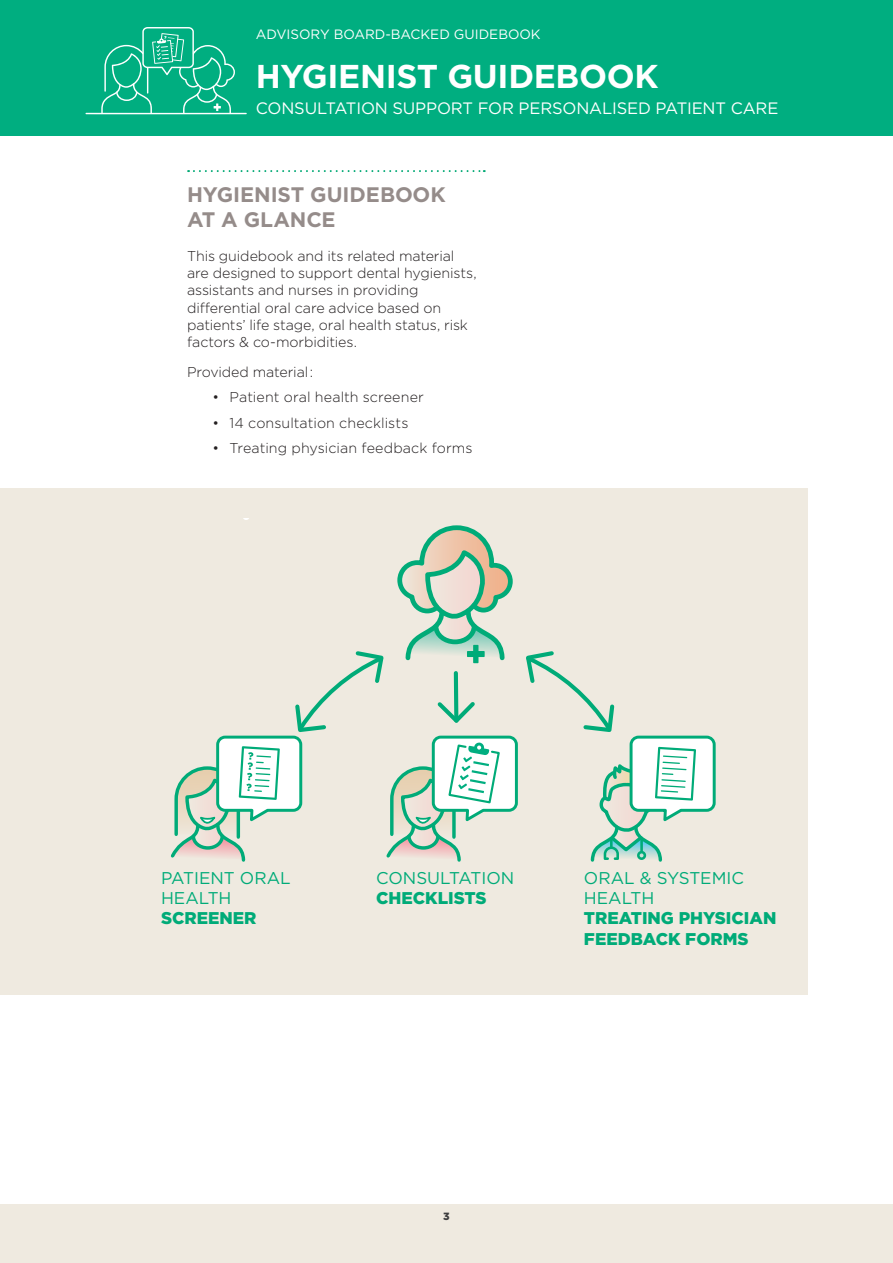
<style>
.page{position:relative;width:893px;height:1263px;background:#fff}
.page>*{position:absolute;margin:0;border:0;box-sizing:border-box;transform-origin:0 0}
.t1{font:700 33px "Gotham";letter-spacing:-.01em;color:#fff}
.TITRE{font:700 21px/25.2px "Gotham";letter-spacing:-.005em;color:#958c8a}
.t2{font:900 16.95px/20.4px "Gotham";color:#00ab78}
.t3{font:16.95px/20.4px "Gotham";color:#00ab78}
.t4{font:16.5px "Gotham";letter-spacing:-.01em;color:#fff}
.Bullet_point_2{font:300 14.25px/17.1px "Gotham";letter-spacing:-.005em;color:#231f20}
.t5{font:13.5px "Gotham";color:#fff}
.t6{font:900 10.5px "Gotham";color:#3e3e3f}
.s1{font-weight:900}
.s2{font-weight:400}
</style>
<div class="page">
<div style="left:0;top:0;width:893px;height:136px;background:#00ae80"></div>
<div style="left:0;top:1204px;width:893px;height:59px;background:#efeae0"></div>
<div style="left:0;top:488px;width:808px;height:506px;background:#efeae0"></div>
<svg style="left:170px;top:518px;width:546px;height:344px"></svg>
<svg style="left:85px;top:27px;width:162px;height:87px"></svg>
<svg style="left:188px;top:170px;width:297px;height:2px"></svg>
<p class="t5" style="left:256px;top:25px;width:286px">ADVISORY BOARD-BACKED GUIDEBOOK</p>
<h1 class="t1" style="left:256px;top:54px;width:404px">HYGIENIST GUIDEBOOK</h1>
<p class="t4" style="left:256px;top:97px;width:524px">CONSULTATION SUPPORT FOR PERSONALISED PATIENT CARE</p>
<p class="TITRE" style="left:187px;top:182px;width:260px">HYGIENIST GUIDEBOOK<br>AT A GLANCE</p>
<p class="Bullet_point_2" style="left:187px;top:247px;width:291px">This guidebook and its related material are designed to support dental hygienists, assistants and nurses in providing differential oral care advice based on patients’ life stage, oral health status, risk factors &amp; co-morbidities.</p>
<p class="Bullet_point_2" style="left:187px;top:363px;width:128px">Provided material :</p>
<p class="Bullet_point_2" style="left:213px;top:388px;width:213px">• Patient oral health screener</p>
<p class="Bullet_point_2" style="left:213px;top:414px;width:197px">• 14 consultation checklists</p>
<p class="Bullet_point_2" style="left:213px;top:439px;width:261px">• Treating physician feedback forms</p>
<p class="t3" style="left:161px;top:867px;width:131px">PATIENT ORAL<br>HEALTH<br><span class="s1">SCREENER</span></p>
<p class="t3" style="left:376px;top:867px;width:140px">CONSULTATION<br><span class="s1">CHECKLISTS</span></p>
<p class="t2" style="left:584px;top:867px;width:194px"><span class="s2">ORAL &amp; SYSTEMIC<br>HEALTH<br></span>TREATING PHYSICIAN<br>FEEDBACK FORMS</p>
<p class="t6" style="left:443px;top:1209px;width:8px">3</p>
</div>
